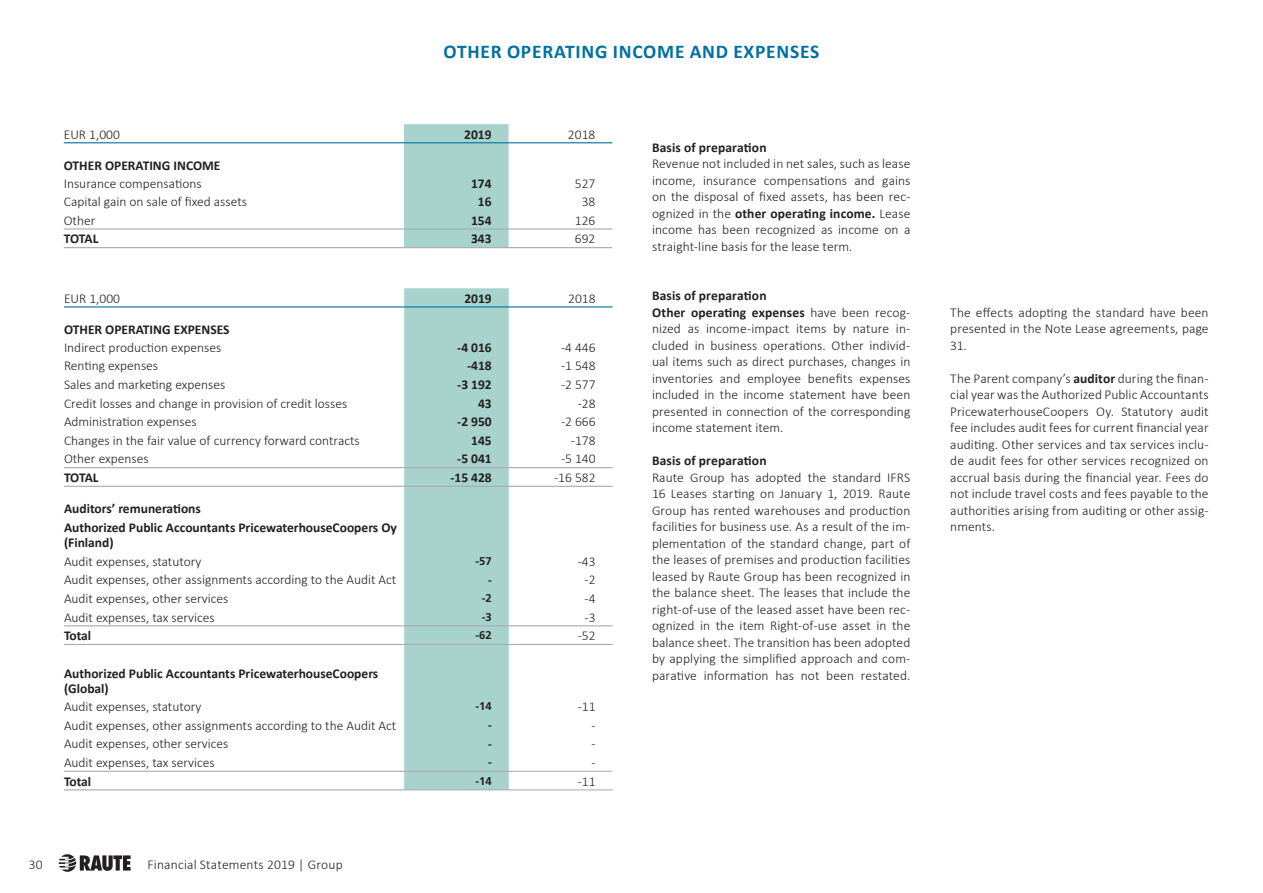
<style>
.page{position:relative;width:1263px;height:893px;background:#fff}
.page>*{position:absolute;margin:0;border:0;box-sizing:border-box;transform-origin:0 0}
.Frut_PÄÄOTS{font:700 19.5px "Calibri";letter-spacing:.04em;color:#0071a1}
.Frut_LEIPIS{font:300 13.5px/16.5px "Calibri";color:#231f20;text-align:justify}
.Frut_LEIPIS-2{font:700 13.5px/15px "Calibri";color:#231f20}
.t1{font:700 11.25px "Frutiger LT";color:#231f20}
.s1{font-weight:700}
</style>
<div class="page">
<svg style="left:59px;top:854px;width:72px;height:18px"></svg>
<div style="left:404px;top:124px;width:105px;height:123px;background:#a7d3cc"></div>
<hr style="left:64px;top:228px;width:340px;height:2px;background:#a8a9ad">
<hr style="left:404px;top:228px;width:105px;height:2px;background:#a8a9ad">
<hr style="left:509px;top:228px;width:103px;height:2px;background:#a8a9ad">
<hr style="left:64px;top:247px;width:340px;height:1px;background:#a8a9ad">
<hr style="left:404px;top:247px;width:105px;height:1px;background:#a8a9ad">
<hr style="left:509px;top:247px;width:103px;height:1px;background:#a8a9ad">
<hr style="left:64px;top:142px;width:340px;height:1px;background:#0071a1">
<hr style="left:404px;top:142px;width:105px;height:1px;background:#0071a1">
<hr style="left:509px;top:142px;width:103px;height:1px;background:#0071a1">
<div style="left:404px;top:288px;width:105px;height:501px;background:#a7d3cc"></div>
<hr style="left:64px;top:625px;width:340px;height:1px;background:#a8a9ad">
<hr style="left:404px;top:625px;width:105px;height:1px;background:#a8a9ad">
<hr style="left:509px;top:625px;width:103px;height:1px;background:#a8a9ad">
<hr style="left:64px;top:644px;width:340px;height:1px;background:#a8a9ad">
<hr style="left:404px;top:644px;width:105px;height:1px;background:#a8a9ad">
<hr style="left:509px;top:644px;width:103px;height:1px;background:#a8a9ad">
<hr style="left:64px;top:771px;width:340px;height:1px;background:#a8a9ad">
<hr style="left:64px;top:789px;width:340px;height:1px;background:#a8a9ad">
<hr style="left:64px;top:467px;width:340px;height:1px;background:#a8a9ad">
<hr style="left:404px;top:467px;width:105px;height:1px;background:#a8a9ad">
<hr style="left:509px;top:467px;width:103px;height:1px;background:#a8a9ad">
<hr style="left:64px;top:486px;width:340px;height:1px;background:#a8a9ad">
<hr style="left:404px;top:486px;width:105px;height:1px;background:#a8a9ad">
<hr style="left:509px;top:486px;width:103px;height:1px;background:#a8a9ad">
<hr style="left:64px;top:306px;width:340px;height:1px;background:#0071a1">
<hr style="left:404px;top:306px;width:105px;height:1px;background:#0071a1">
<hr style="left:509px;top:306px;width:103px;height:1px;background:#0071a1">
<hr style="left:404px;top:771px;width:105px;height:1px;background:#a8a9ad">
<hr style="left:509px;top:771px;width:103px;height:1px;background:#a8a9ad">
<hr style="left:404px;top:789px;width:105px;height:1px;background:#a8a9ad">
<hr style="left:509px;top:789px;width:103px;height:1px;background:#a8a9ad">
<p class="Frut_PÄÄOTS" style="left:444px;top:38px;width:377px">OTHER OPERATING INCOME AND EXPENSES</p>
<p class="Frut_LEIPIS" style="left:64px;top:126px;width:58px">EUR 1,000</p>
<p class="Frut_LEIPIS-2" style="left:464px;top:126px;width:29px">2019</p>
<p class="Frut_LEIPIS" style="left:568px;top:126px;width:29px">2018</p>
<p class="Frut_LEIPIS-2" style="left:64px;top:158px;width:158px">OTHER OPERATING INCOME</p>
<p class="Frut_LEIPIS" style="left:64px;top:175px;width:139px">Insurance compensations</p>
<p class="Frut_LEIPIS-2" style="left:471px;top:175px;width:22px">174</p>
<p class="Frut_LEIPIS" style="left:575px;top:175px;width:22px">527</p>
<p class="Frut_LEIPIS" style="left:64px;top:193px;width:185px">Capital gain on sale of fixed assets</p>
<p class="Frut_LEIPIS-2" style="left:478px;top:194px;width:15px">16</p>
<p class="Frut_LEIPIS" style="left:582px;top:193px;width:15px">38</p>
<p class="Frut_LEIPIS" style="left:64px;top:212px;width:33px">Other</p>
<p class="Frut_LEIPIS-2" style="left:471px;top:213px;width:22px">154</p>
<p class="Frut_LEIPIS" style="left:575px;top:212px;width:22px">126</p>
<p class="Frut_LEIPIS-2" style="left:64px;top:231px;width:36px">TOTAL</p>
<p class="Frut_LEIPIS-2" style="left:471px;top:231px;width:22px">343</p>
<p class="Frut_LEIPIS" style="left:575px;top:231px;width:22px">692</p>
<p class="Frut_LEIPIS" style="left:64px;top:290px;width:58px">EUR 1,000</p>
<p class="Frut_LEIPIS-2" style="left:464px;top:291px;width:29px">2019</p>
<p class="Frut_LEIPIS" style="left:568px;top:290px;width:29px">2018</p>
<p class="Frut_LEIPIS-2" style="left:64px;top:322px;width:167px">OTHER OPERATING EXPENSES</p>
<p class="Frut_LEIPIS" style="left:64px;top:339px;width:159px">Indirect production expenses</p>
<p class="Frut_LEIPIS-2" style="left:457px;top:339px;width:36px">-4 016</p>
<p class="Frut_LEIPIS" style="left:561px;top:339px;width:36px">-4 446</p>
<p class="Frut_LEIPIS" style="left:64px;top:357px;width:96px">Renting expenses</p>
<p class="Frut_LEIPIS-2" style="left:467px;top:358px;width:26px">-418</p>
<p class="Frut_LEIPIS" style="left:561px;top:357px;width:36px">-1 548</p>
<p class="Frut_LEIPIS" style="left:64px;top:376px;width:163px">Sales and marketing expenses</p>
<p class="Frut_LEIPIS-2" style="left:457px;top:377px;width:36px">-3 192</p>
<p class="Frut_LEIPIS" style="left:561px;top:376px;width:36px">-2 577</p>
<p class="Frut_LEIPIS" style="left:64px;top:395px;width:285px">Credit losses and change in provision of credit losses</p>
<p class="Frut_LEIPIS-2" style="left:478px;top:395px;width:15px">43</p>
<p class="Frut_LEIPIS" style="left:578px;top:395px;width:19px">-28</p>
<p class="Frut_LEIPIS" style="left:64px;top:413px;width:134px">Administration expenses</p>
<p class="Frut_LEIPIS-2" style="left:457px;top:414px;width:36px">-2 950</p>
<p class="Frut_LEIPIS" style="left:561px;top:413px;width:36px">-2 666</p>
<p class="Frut_LEIPIS" style="left:64px;top:432px;width:297px">Changes in the fair value of currency forward contracts</p>
<p class="Frut_LEIPIS-2" style="left:471px;top:433px;width:22px">145</p>
<p class="Frut_LEIPIS" style="left:571px;top:432px;width:26px">-178</p>
<p class="Frut_LEIPIS" style="left:64px;top:451px;width:86px">Other expenses</p>
<p class="Frut_LEIPIS-2" style="left:457px;top:451px;width:36px">-5 041</p>
<p class="Frut_LEIPIS" style="left:561px;top:451px;width:36px">-5 140</p>
<p class="Frut_LEIPIS-2" style="left:64px;top:470px;width:36px">TOTAL</p>
<p class="Frut_LEIPIS-2" style="left:450px;top:470px;width:43px">-15 428</p>
<p class="Frut_LEIPIS" style="left:554px;top:469px;width:43px">-16 582</p>
<p class="Frut_LEIPIS-2" style="left:64px;top:501px;width:138px">Auditors’ remunerations</p>
<p class="Frut_LEIPIS-2" style="left:64px;top:520px;width:334px">Authorized Public Accountants PricewaterhouseCoopers Oy (Finland)</p>
<p class="Frut_LEIPIS" style="left:64px;top:553px;width:139px">Audit expenses, statutory</p>
<p class="t1" style="left:475px;top:554px;width:18px">-57</p>
<p class="Frut_LEIPIS" style="left:578px;top:553px;width:19px">-43</p>
<p class="Frut_LEIPIS" style="left:64px;top:571px;width:334px">Audit expenses, other assignments according to the Audit Act</p>
<p class="t1" style="left:488px;top:573px;width:5px">-</p>
<p class="Frut_LEIPIS" style="left:585px;top:571px;width:12px">-2</p>
<p class="Frut_LEIPIS" style="left:64px;top:590px;width:166px">Audit expenses, other services</p>
<p class="t1" style="left:482px;top:592px;width:12px">-2</p>
<p class="Frut_LEIPIS" style="left:585px;top:590px;width:12px">-4</p>
<p class="Frut_LEIPIS" style="left:64px;top:609px;width:152px">Audit expenses, tax services</p>
<p class="t1" style="left:482px;top:610px;width:12px">-3</p>
<p class="Frut_LEIPIS" style="left:585px;top:609px;width:12px">-3</p>
<p class="Frut_LEIPIS-2" style="left:64px;top:628px;width:29px">Total</p>
<p class="t1" style="left:475px;top:629px;width:18px">-62</p>
<p class="Frut_LEIPIS" style="left:578px;top:627px;width:19px">-52</p>
<p class="Frut_LEIPIS-2" style="left:64px;top:665px;width:316px">Authorized Public Accountants PricewaterhouseCoopers (Global)</p>
<p class="Frut_LEIPIS" style="left:64px;top:698px;width:139px">Audit expenses, statutory</p>
<p class="t1" style="left:475px;top:700px;width:18px">-14</p>
<p class="Frut_LEIPIS" style="left:578px;top:698px;width:19px">-11</p>
<p class="Frut_LEIPIS" style="left:64px;top:717px;width:334px">Audit expenses, other assignments according to the Audit Act</p>
<p class="t1" style="left:488px;top:718px;width:5px">-</p>
<p class="Frut_LEIPIS" style="left:591px;top:717px;width:6px">-</p>
<p class="Frut_LEIPIS" style="left:64px;top:735px;width:166px">Audit expenses, other services</p>
<p class="t1" style="left:488px;top:737px;width:5px">-</p>
<p class="Frut_LEIPIS" style="left:591px;top:735px;width:6px">-</p>
<p class="Frut_LEIPIS" style="left:64px;top:754px;width:152px">Audit expenses, tax services</p>
<p class="t1" style="left:488px;top:756px;width:5px">-</p>
<p class="Frut_LEIPIS" style="left:591px;top:754px;width:6px">-</p>
<p class="Frut_LEIPIS-2" style="left:64px;top:773px;width:29px">Total</p>
<p class="t1" style="left:475px;top:774px;width:18px">-14</p>
<p class="Frut_LEIPIS" style="left:578px;top:773px;width:19px">-11</p>
<p class="Frut_LEIPIS" style="left:29px;top:856px;width:15px">30</p>
<p class="Frut_LEIPIS" style="left:148px;top:856px;width:197px">Financial Statements 2019 | Group</p>
<p class="Frut_LEIPIS-2" style="left:652px;top:139px;width:116px">Basis of preparation</p>
<p class="Frut_LEIPIS" style="left:652px;top:155px;width:260px">Revenue not included in net sales, such as lease income, insurance compensations and gains on the disposal of fixed assets, has been rec&shy;ognized in the <span class="s1">other operating income.</span> Lease income has been recognized as income on a straight-line basis for the lease term.</p>
<p class="Frut_LEIPIS-2" style="left:652px;top:288px;width:116px">Basis of preparation</p>
<p class="Frut_LEIPIS" style="left:652px;top:304px;width:260px"><span class="s1">Other operating expenses</span> have been recog&shy;nized as income-impact items by nature in&shy;cluded in business operations. Other individ&shy;ual items such as direct purchases, changes in inventories and employee benefits expenses included in the income statement have been presented in connection of the corresponding income statement item.</p>
<p class="Frut_LEIPIS-2" style="left:652px;top:453px;width:116px">Basis of preparation</p>
<p class="Frut_LEIPIS" style="left:652px;top:469px;width:260px">Raute Group has adopted the standard IFRS 16 Leases starting on January 1, 2019. Raute Group has rented warehouses and production facilities for business use. As a result of the im&shy;plementation of the standard change, part of the leases of premises and production facilities leased by Raute Group has been recognized in the balance sheet. The leases that include the right-of-use of the leased asset have been rec&shy;ognized in the item Right-of-use asset in the balance sheet. The transition has been adopted by applying the simplified approach and com&shy;parative information has not been restated.</p>
<p class="Frut_LEIPIS" style="left:950px;top:304px;width:260px">The effects adopting the standard have been presented in the Note Lease agreements, page 31.</p>
<p class="Frut_LEIPIS" style="left:950px;top:370px;width:260px">The Parent company’s <span class="s1">auditor</span> during the finan&shy;cial year was the Authorized Public Accountants PricewaterhouseCoopers Oy. Statutory audit fee includes audit fees for current financial year auditing. Other services and tax services inclu&shy;de audit fees for other services recognized on accrual basis during the financial year. Fees do not include travel costs and fees payable to the authorities arising from auditing or other assig&shy;nments.</p>
</div>
